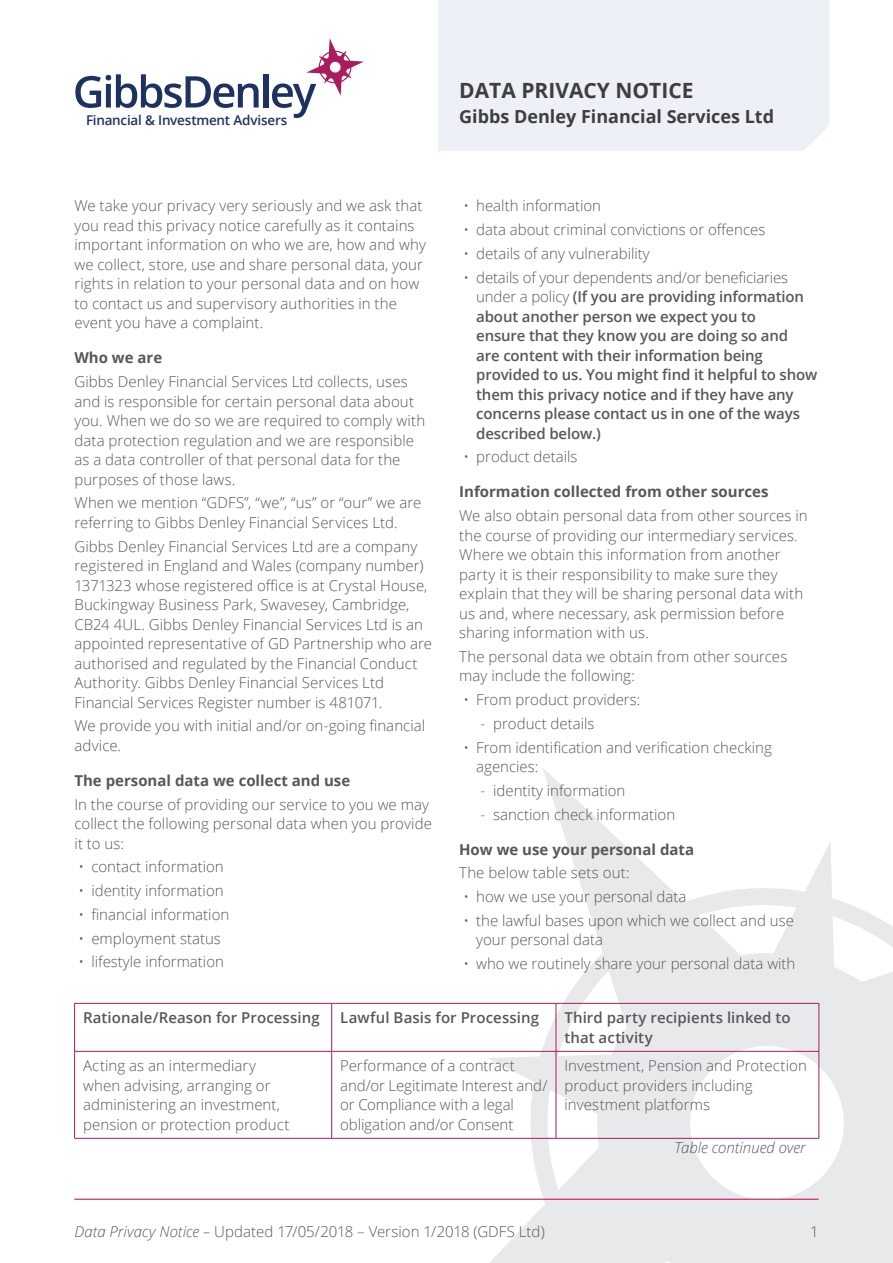
<style>
.page{position:relative;width:893px;height:1263px;background:#fff}
.page>*{position:absolute;margin:0;border:0;box-sizing:border-box;transform-origin:0 0}
.t1{font:700 21px "Open Sans";color:#3e3e3f}
.t2{font:700 18px "Open Sans";color:#3e3e3f}
.t3{font:300 15px/19.5px "Open Sans";letter-spacing:.005em;color:#57585a}
.t4{font:600 15px/19.5px "Open Sans";letter-spacing:-.01em;color:#57585a}
.t5{font:700 15px "Open Sans";color:#57585a}
.t6{font:italic 300 15px "Open Sans";color:#57585a}
.t7{font:600 13.5px "Open Sans";letter-spacing:-.015em;color:#1e3262}
.s1{font-weight:300}
.s2{font-style:italic}
</style>
<div class="page">
<svg style="left:412px;top:768px;width:481px;height:495px"></svg>
<hr style="left:74px;top:1199px;width:745px;height:1px;background:#b60150">
<div style="left:438px;top:0;width:391px;height:151px;background:#edf0f7"></div>
<svg style="left:75px;top:74px;width:184px;height:34px"></svg>
<div style="left:263px;top:74px;width:5px;height:33px;background:#1e3262"></div>
<svg style="left:272px;top:38px;width:92px;height:80px"></svg>
<hr style="left:74px;top:1003px;width:258px;height:1px;background:#aa1c5d">
<hr style="left:74px;top:1003px;width:1px;height:48px;background:#aa1c5d">
<hr style="left:332px;top:1003px;width:224px;height:1px;background:#aa1c5d">
<hr style="left:331px;top:1003px;width:1px;height:48px;background:#aa1c5d">
<hr style="left:556px;top:1003px;width:263px;height:1px;background:#aa1c5d">
<hr style="left:556px;top:1003px;width:1px;height:48px;background:#aa1c5d">
<hr style="left:819px;top:1003px;width:1px;height:48px;background:#aa1c5d">
<hr style="left:74px;top:1051px;width:258px;height:1px;background:#aa1c5d">
<hr style="left:74px;top:1051px;width:1px;height:87px;background:#aa1c5d">
<hr style="left:332px;top:1051px;width:224px;height:1px;background:#aa1c5d">
<hr style="left:331px;top:1051px;width:1px;height:87px;background:#aa1c5d">
<hr style="left:556px;top:1051px;width:263px;height:1px;background:#aa1c5d">
<hr style="left:556px;top:1051px;width:1px;height:87px;background:#aa1c5d">
<hr style="left:819px;top:1051px;width:1px;height:87px;background:#aa1c5d">
<hr style="left:74px;top:1138px;width:258px;height:1px;background:#aa1c5d">
<hr style="left:332px;top:1138px;width:224px;height:1px;background:#aa1c5d">
<hr style="left:556px;top:1138px;width:263px;height:1px;background:#aa1c5d">
<p class="t7" style="left:86px;top:110px;width:203px">Financial &amp; Investment Advisers</p>
<h1 class="t1" style="left:459px;top:75px;width:236px">DATA PRIVACY NOTICE</h1>
<p class="t2" style="left:459px;top:104px;width:316px">Gibbs Denley Financial Services Ltd</p>
<p class="t3" style="left:74px;top:196px;width:353px">We take your privacy very seriously and we ask that you read this privacy notice carefully as it contains important information on who we are, how and why we collect, store, use and share personal data, your rights in relation to your personal data and on how to contact us and supervisory authorities in the event you have a complaint.</p>
<p class="t5" style="left:74px;top:347px;width:89px">Who we are</p>
<p class="t3" style="left:74px;top:371px;width:352px">Gibbs Denley Financial Services Ltd collects, uses and is responsible for certain personal data about you. When we do so we are required to comply with data protection regulation and we are responsible as a data controller of that personal data for the purposes of those laws.</p>
<p class="t3" style="left:74px;top:493px;width:348px">When we mention “GDFS”, “we”, “us” or “our” we are referring to Gibbs Denley Financial Services Ltd.</p>
<p class="t3" style="left:74px;top:536px;width:359px">Gibbs Denley Financial Services Ltd are a company registered in England and Wales (company number)<br>1371323 whose registered office is at Crystal House, Buckingway Business Park, Swavesey, Cambridge, CB24 4UL. Gibbs Denley Financial Services Ltd is an appointed representative of GD Partnership who are authorised and regulated by the Financial Conduct Authority. Gibbs Denley Financial Services Ltd Financial Services Register number is 481071.</p>
<p class="t3" style="left:74px;top:716px;width:352px">We provide you with initial and/or on-going financial advice.</p>
<p class="t5" style="left:74px;top:770px;width:277px">The personal data we collect and use</p>
<p class="t3" style="left:74px;top:794px;width:359px">In the course of providing our service to you we may collect the following personal data when you provide it to us:</p>
<p class="t3" style="left:79px;top:857px;width:147px">• contact information</p>
<p class="t3" style="left:79px;top:880px;width:146px">• identity information</p>
<p class="t3" style="left:79px;top:904px;width:152px">• financial information</p>
<p class="t3" style="left:79px;top:928px;width:144px">• employment status</p>
<p class="t3" style="left:79px;top:952px;width:147px">• lifestyle information</p>
<p class="t3" style="left:463px;top:196px;width:139px">• health information</p>
<p class="t3" style="left:463px;top:219px;width:303px">• data about criminal convictions or offences</p>
<p class="t3" style="left:463px;top:243px;width:188px">• details of any vulnerability</p>
<p class="t4" style="left:476px;top:267px;width:343px;text-indent:-13px"><span class="s1">• details of your dependents and/or beneficiaries under a policy</span> (If you are providing information about another person we expect you to<br>ensure that they know you are doing so and<br>are content with their information being provided to us. You might find it helpful to show them this privacy notice and if they have any concerns please contact us in one of the ways described below.)</p>
<p class="t3" style="left:463px;top:447px;width:116px">• product details</p>
<p class="t5" style="left:459px;top:481px;width:311px">Information collected from other sources</p>
<p class="t3" style="left:459px;top:505px;width:350px">We also obtain personal data from other sources in the course of providing our intermediary services.<br>Where we obtain this information from another party it is their responsibility to make sure they explain that they will be sharing personal data with us and, where necessary, ask permission before sharing information with us.</p>
<p class="t3" style="left:459px;top:646px;width:330px">The personal data we obtain from other sources may include the following:</p>
<p class="t3" style="left:463px;top:689px;width:178px">• From product providers:</p>
<p class="t3" style="left:480px;top:713px;width:116px">- product details</p>
<p class="t3" style="left:476px;top:737px;width:297px;text-indent:-13px">• From identification and verification checking agencies:</p>
<p class="t3" style="left:480px;top:780px;width:146px">- identity information</p>
<p class="t3" style="left:480px;top:804px;width:196px">- sanction check information</p>
<p class="t5" style="left:459px;top:838px;width:236px">How we use your personal data</p>
<p class="t3" style="left:459px;top:863px;width:172px">The below table sets out:</p>
<p class="t3" style="left:463px;top:886px;width:225px">• how we use your personal data</p>
<p class="t3" style="left:476px;top:910px;width:319px;text-indent:-13px">• the lawful bases upon which we collect and use your personal data</p>
<p class="t3" style="left:463px;top:953px;width:334px">• who we routinely share your personal data with</p>
<p class="t4" style="left:83px;top:1008px;width:238px">Rationale/Reason for Processing</p>
<p class="t4" style="left:340px;top:1008px;width:200px">Lawful Basis for Processing</p>
<p class="t4" style="left:564px;top:1008px;width:228px">Third party recipients linked to that activity</p>
<p class="t3" style="left:83px;top:1056px;width:208px">Acting as an intermediary when advising, arranging or administering an investment, pension or protection product</p>
<p class="t3" style="left:340px;top:1056px;width:209px">Performance of a contract and/or Legitimate Interest and/ or Compliance with a legal obligation and/or Consent</p>
<p class="t3" style="left:564px;top:1056px;width:244px">Investment, Pension and Protection product providers including investment platforms</p>
<p class="t6" style="left:675px;top:1137px;width:133px">Table continued over</p>
<p class="t3" style="left:74px;top:1221px;width:472px"><span class="s2">Data Privacy Notice –</span> Updated 17/05/2018 – Version 1/2018 (GDFS Ltd)</p>
<p class="t3" style="left:810px;top:1221px;width:10px">1</p>
</div>
